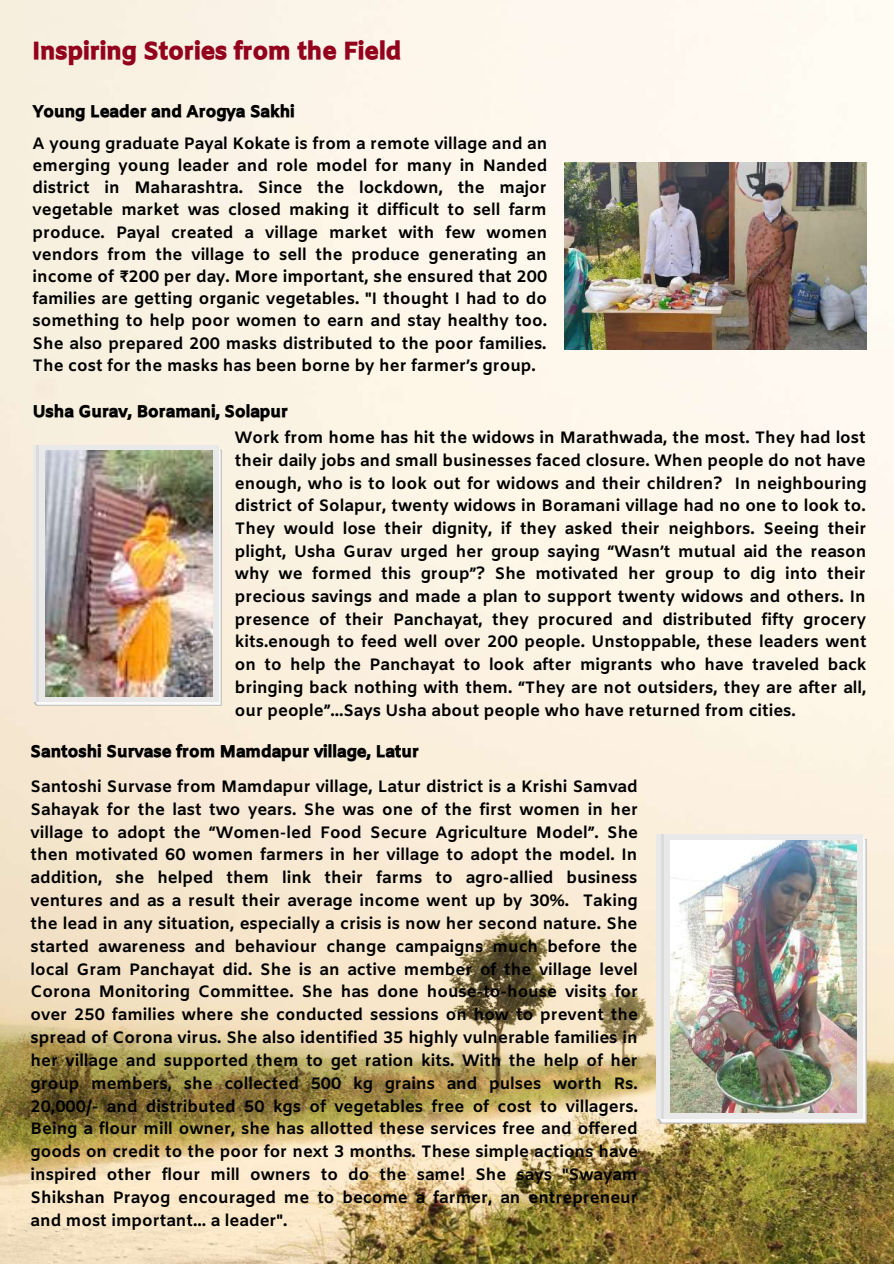
<style>
.page{position:relative;width:894px;height:1264px;background:#fff}
.page>*{position:absolute;margin:0;border:0;box-sizing:border-box;transform-origin:0 0}
.t1{font:24px "CA Generated";color:#93001c}
.t2{font:700 16.5px/22.8px "Amiko";color:#000;text-align:justify}
.t3{font:16.5px "CA Generated";color:#000}
</style>
<div class="page">
<img style="left:0;top:0;width:893px;height:1263px">
<svg style="left:658px;top:836px;width:207px;height:286px"></svg>
<div style="left:656px;top:834px;width:206px;height:284px;background:#e9e9e9"></div>
<img style="left:670px;top:840px;width:186px;height:272px">
<hr style="left:660px;top:834px;width:3px;height:284px;background:#dbdbdb">
<svg style="left:35px;top:447px;width:185px;height:257px"></svg>
<div style="left:33px;top:445px;width:185px;height:256px;background:#e9e9e9"></div>
<img style="left:45px;top:450px;width:167px;height:246px">
<hr style="left:36px;top:445px;width:3px;height:256px;background:#dbdbdb">
<img style="left:564px;top:162px;width:302px;height:187px">
<h1 class="t1" style="left:33px;top:36px;width:370px">Inspiring Stories from the Field</h1>
<p class="t3" style="left:33px;top:102px;width:264px">Young Leader and Arogya Sakhi</p>
<p class="t2" style="left:33px;top:133px;width:516px;line-height:22.2px">A young graduate Payal Kokate is from a remote village and an emerging young leader and role model for many in Nanded district in Maharashtra. Since the lockdown, the major vegetable market was closed making it difficult to sell farm produce. Payal created a village market with few women vendors from the village to sell the produce generating an income of ₹200 per day. More important, she ensured that 200 families are getting organic vegetables. "I thought I had to do something to help poor women to earn and stay healthy too.<br>She also prepared 200 masks distributed to the poor families.<br>The cost for the masks has been borne by her farmer’s group.</p>
<p class="t3" style="left:33px;top:401px;width:257px">Usha Gurav, Boramani, Solapur</p>
<p class="t2" style="left:235px;top:427px;width:633px">Work from home has hit the widows in Marathwada, the most. They had lost their daily jobs and small businesses faced closure. When people do not have enough, who is to look out for widows and their children? In neighbouring district of Solapur, twenty widows in Boramani village had no one to look to.<br>They would lose their dignity, if they asked their neighbors. Seeing their plight, Usha Gurav urged her group saying “Wasn’t mutual aid the reason why we formed this group”? She motivated her group to dig into their precious savings and made a plan to support twenty widows and others. In presence of their Panchayat, they procured and distributed fifty grocery kits.enough to feed well over 200 people. Unstoppable, these leaders went on to help the Panchayat to look after migrants who have traveled back bringing back nothing with them. “They are not outsiders, they are after all, our people”…Says Usha about people who have returned from cities.</p>
<p class="t3" style="left:31px;top:742px;width:390px">Santoshi Survase from Mamdapur village, Latur</p>
<p class="t2" style="left:31px;top:776px;width:609px">Santoshi Survase from Mamdapur village, Latur district is a Krishi Samvad Sahayak for the last two years. She was one of the first women in her village to adopt the “Women-led Food Secure Agriculture Model”. She then motivated 60 women farmers in her village to adopt the model. In addition, she helped them link their farms to agro-allied business ventures and as a result their average income went up by 30%. Taking the lead in any situation, especially a crisis is now her second nature. She started awareness and behaviour change campaigns much before the local Gram Panchayat did. She is an active member of the village level Corona Monitoring Committee. She has done house-to-house visits for over 250 families where she conducted sessions on how to prevent the spread of Corona virus. She also identified 35 highly vulnerable families in her village and supported them to get ration kits. With the help of her group members, she collected 500 kg grains and pulses worth Rs.<br>20,000/- and distributed 50 kgs of vegetables free of cost to villagers.<br>Being a flour mill owner, she has allotted these services free and offered goods on credit to the poor for next 3 months. These simple actions have inspired other flour mill owners to do the same! She says "Swayam Shikshan Prayog encouraged me to become a farmer, an entrepreneur and most important… a leader".</p>
</div>
